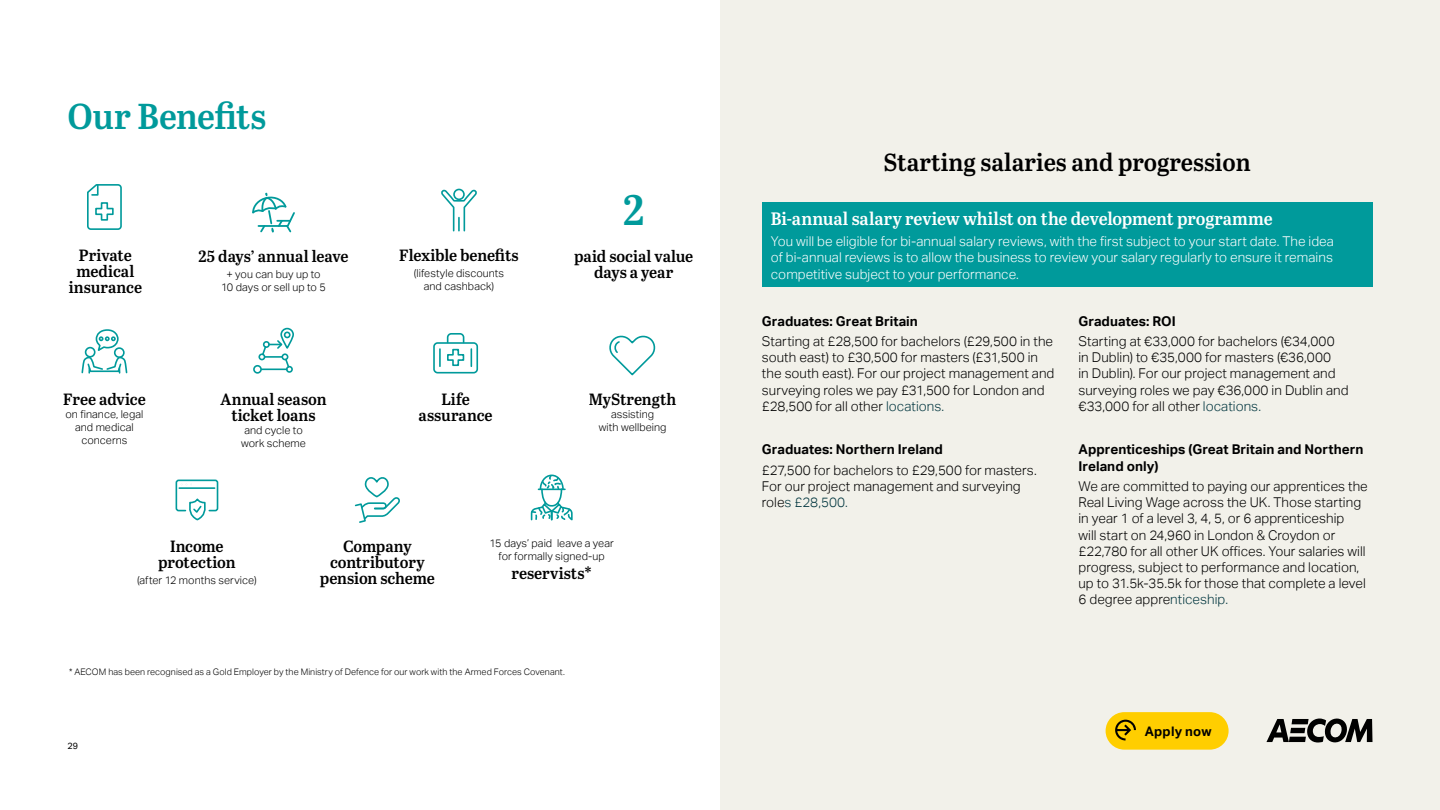
<style>
.page{position:relative;width:1440px;height:810px;background:#fff}
.page>*{position:absolute;margin:0;border:0;box-sizing:border-box;transform-origin:0 0}
.t1{font:42.6px "Abril Titling Sb";color:#009a9b}
.t2{font:36px "Abril Titling Sb";letter-spacing:-.01em;color:#009a9b}
.t3{font:24.75px "Abril Titling Sb";color:#000}
.t4{font:18px "Abril Titling Sb";letter-spacing:-.005em;color:#fff}
.t5{font:16.27px/16.3px "Abril Titling Sb";letter-spacing:-.005em;color:#000;text-align:center}
.t6{font:300 13.5px/16.2px "AECOM Sans";color:#000}
.t7{font:300 13.5px/16.2px "AECOM Sans";color:#fff;text-align:justify}
.t8{font:700 13.5px/16.2px "AECOM Sans";letter-spacing:.005em;color:#000}
.t9{font:700 13.12px "AECOM Sans";letter-spacing:.015em;color:#000}
.t10{font:300 10.88px/13px "AECOM Sans";letter-spacing:.005em;color:#000;text-align:center}
.t11{font:300 9px "AECOM Sans";letter-spacing:.005em;color:#000}
.t12{font:9px "AECOM Sans";color:#000}
.s1{color:#00353e}
</style>
<div class="page">
<div style="left:720px;top:0;width:720px;height:810px;background:#f2f1ea"></div>
<hr style="left:179px;top:487px;width:36px;height:2px;background:#009a9b">
<div style="left:176px;top:480px;width:42px;height:31px;border:2px solid #009a9b;border-radius:2px"></div>
<svg style="left:188px;top:499px;width:18px;height:22px"></svg>
<svg style="left:354px;top:477px;width:46px;height:46px"></svg>
<svg style="left:530px;top:474px;width:43px;height:47px"></svg>
<svg style="left:81px;top:329px;width:47px;height:45px"></svg>
<svg style="left:609px;top:335px;width:47px;height:41px"></svg>
<div style="left:258px;top:353px;width:7px;height:7px;border:2px solid #009a9b;border-radius:50%"></div>
<div style="left:253px;top:365px;width:9px;height:9px;border:2px solid #009a9b;border-radius:50%"></div>
<div style="left:286px;top:366px;width:7px;height:7px;border:2px solid #009a9b;border-radius:50%"></div>
<svg style="left:261px;top:339px;width:30px;height:31px"></svg>
<div style="left:280px;top:328px;width:14px;height:21px;border:2px solid #009a9b;border-radius:6px"></div>
<div style="left:284px;top:332px;width:7px;height:6px;border:2px solid #009a9b;border-radius:50%"></div>
<svg style="left:87px;top:184px;width:35px;height:46px"></svg>
<div style="left:433px;top:342px;width:45px;height:32px;border:2px solid #009a9b;border-radius:4px"></div>
<svg style="left:439px;top:333px;width:26px;height:34px"></svg>
<svg style="left:471px;top:349px;width:1px;height:17px"></svg>
<div style="left:762px;top:202px;width:610px;height:85px;background:#009a9b"></div>
<svg style="left:441px;top:188px;width:36px;height:44px"></svg>
<svg style="left:252px;top:192px;width:43px;height:41px"></svg>
<svg style="left:1266px;top:718px;width:107px;height:25px"></svg>
<div style="left:1106px;top:712px;width:123px;height:38px;background:#ffce00;border-radius:19px"></div>
<svg style="left:1115px;top:720px;width:21px;height:21px"></svg>
<h2 class="t2" style="left:68px;top:90px;width:200px">Our Benefits</h2>
<p class="t5" style="left:69px;top:246px;width:75px">Private medical insurance</p>
<p class="t5" style="left:63px;top:390px;width:84px">Free advice</p>
<p class="t10" style="left:65px;top:408px;width:79px">on finance, legal and medical concerns</p>
<p class="t5" style="left:199px;top:247px;width:151px">25 days’ annual leave</p>
<p class="t10" style="left:221px;top:268px;width:106px">+ you can buy up to<br>10 days or sell up to 5</p>
<p class="t5" style="left:221px;top:390px;width:107px">Annual season ticket loans</p>
<p class="t10" style="left:241px;top:424px;width:66px;text-align:left">and cycle to work scheme</p>
<p class="t5" style="left:399px;top:246px;width:121px">Flexible benefits</p>
<p class="t10" style="left:414px;top:267px;width:92px">(lifestyle discounts and cashback)</p>
<h1 class="t1" style="left:623px;top:179px;width:23px">2</h1>
<p class="t5" style="left:574px;top:247px;width:121px">paid social value days a year</p>
<p class="t5" style="left:419px;top:390px;width:76px">Life assurance</p>
<p class="t5" style="left:589px;top:390px;width:89px">MyStrength</p>
<p class="t10" style="left:599px;top:408px;width:69px">assisting<br>with wellbeing</p>
<p class="t5" style="left:158px;top:537px;width:79px">Income protection</p>
<p class="t10" style="left:137px;top:574px;width:121px">(after 12 months service)</p>
<p class="t5" style="left:320px;top:537px;width:116px">Company contributory pension scheme</p>
<p class="t10" style="left:490px;top:537px;width:126px">15 days’ paid leave a year for formally signed-up</p>
<p class="t5" style="left:511px;top:565px;width:82px">reservists*</p>
<p class="t11" style="left:69px;top:667px;width:497px">* AECOM has been recognised as a Gold Employer by the Ministry of Defence for our work with the Armed Forces Covenant.</p>
<p class="t12" style="left:68px;top:741px;width:12px">29</p>
<h3 class="t3" style="left:884px;top:144px;width:369px">Starting salaries and progression</h3>
<h3 class="t4" style="left:771px;top:206px;width:503px">Bi-annual salary review whilst on the development programme</h3>
<p class="t7" style="left:771px;top:233px;width:565px">You will be eligible for bi-annual salary reviews, with the first subject to your start date. The idea of bi-annual reviews is to allow the business to review your salary regularly to ensure it remains competitive subject to your performance.</p>
<p class="t8" style="left:762px;top:313px;width:157px">Graduates: Great Britain</p>
<p class="t6" style="left:762px;top:333px;width:294px">Starting at £28,500 for bachelors (£29,500 in the south east) to £30,500 for masters (£31,500 in the south east). For our project management and surveying roles we pay £31,500 for London and £28,500 for all other <span class="s1">locations.</span></p>
<p class="t8" style="left:762px;top:442px;width:183px">Graduates: Northern Ireland</p>
<p class="t6" style="left:762px;top:462px;width:276px">£27,500 for bachelors to £29,500 for masters.<br>For our project management and surveying role<span class="s1">s £28,500.</span></p>
<p class="t8" style="left:1078px;top:313px;width:99px">Graduates: ROI</p>
<p class="t6" style="left:1078px;top:333px;width:272px">Starting at €33,000 for bachelors (€34,000<br>in Dublin) to €35,000 for masters (€36,000<br>in Dublin). For our project management and surveying roles we pay €36,000 in Dublin and €33,000 for all other <span class="s1">locations.</span></p>
<p class="t8" style="left:1078px;top:442px;width:286px">Apprenticeships (Great Britain and Northern<br>Ireland only)</p>
<p class="t6" style="left:1078px;top:478px;width:291px">We are committed to paying our apprentices the Real Living Wage across the UK. Those starting in year 1 of a level 3, 4, 5, or 6 apprenticeship<br>will start on 24,960 in London &amp; Croydon or £22,780 for all other UK offices. Your salaries will progress, subject to performance and location, up to 31.5k-35.5k for those that complete a level 6 degree appre<span class="s1">nticeship.</span></p>
<p class="t9" style="left:1145px;top:723px;width:68px">Apply now</p>
</div>
